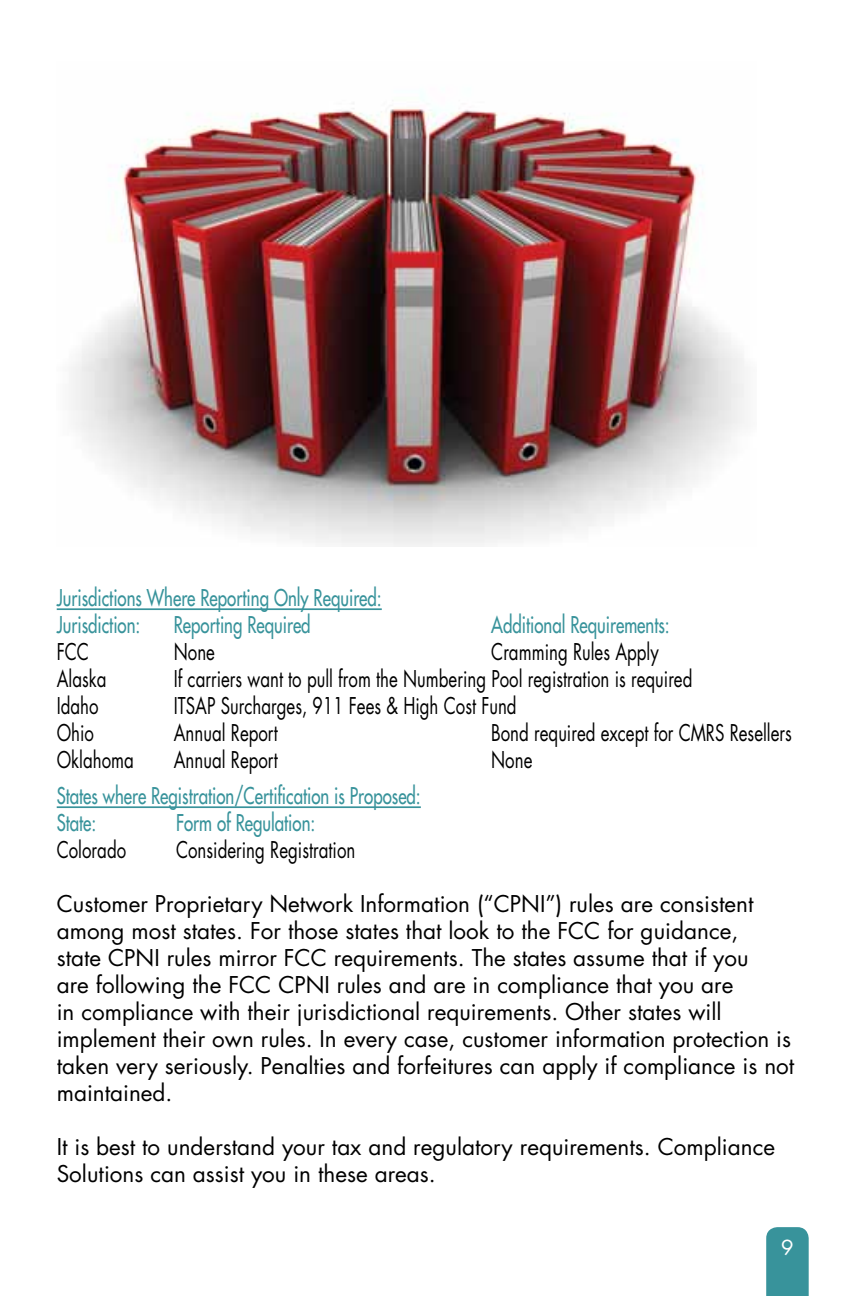
<style>
.page{position:relative;width:851px;height:1296px;background:#fff}
.page>*{position:absolute;margin:0;border:0;box-sizing:border-box;transform-origin:0 0}
.t1{font:22.5px/27px "Futura";color:#000}
.t2{font:22.5px "Futura";color:#000;scale:.75 1}
.t3{font:22.5px/27px "Futura";color:#38939b;scale:.75 1}
.t4{font:20.25px "Futura";color:#fff}
</style>
<div class="page">
<div style="left:766px;top:1227px;width:42px;height:69px;background:#38939b"></div>
<hr style="left:57px;top:608px;width:325px;height:2px;background:#38939b">
<hr style="left:57px;top:806px;width:364px;height:2px;background:#38939b">
<img style="left:71px;top:95px;width:674px;height:452px">
<p class="t3" style="left:57px;top:584px;width:435px">Jurisdictions Where Reporting Only Required:<br>Jurisdiction:</p>
<p class="t3" style="left:174px;top:611px;width:184px">Reporting Required</p>
<p class="t3" style="left:491px;top:611px;width:239px">Additional Requirements:</p>
<p class="t2" style="left:57px;top:636px;width:45px">FCC</p>
<p class="t2" style="left:174px;top:636px;width:56px">None</p>
<p class="t2" style="left:491px;top:636px;width:225px">Cramming Rules Apply</p>
<p class="t2" style="left:57px;top:663px;width:68px">Alaska</p>
<p class="t2" style="left:174px;top:663px;width:693px">If carriers want to pull from the Numbering Pool registration is required</p>
<p class="t2" style="left:57px;top:690px;width:57px">Idaho</p>
<p class="t2" style="left:174px;top:690px;width:458px">ITSAP Surcharges, 911 Fees &amp; High Cost Fund</p>
<p class="t2" style="left:57px;top:717px;width:51px">Ohio</p>
<p class="t2" style="left:174px;top:717px;width:140px">Annual Report</p>
<p class="t2" style="left:491px;top:717px;width:402px">Bond required except for CMRS Resellers</p>
<p class="t2" style="left:57px;top:744px;width:104px">Oklahoma</p>
<p class="t2" style="left:174px;top:744px;width:140px">Annual Report</p>
<p class="t2" style="left:491px;top:744px;width:56px">None</p>
<p class="t3" style="left:57px;top:782px;width:487px">States where Registration/Certification is Proposed:<br>State:</p>
<p class="t3" style="left:176px;top:809px;width:187px">Form of Regulation:</p>
<p class="t2" style="left:57px;top:834px;width:94px">Colorado</p>
<p class="t2" style="left:176px;top:834px;width:241px">Considering Registration</p>
<p class="t1" style="left:57px;top:890px;width:739px">Customer Proprietary Network Information (“CPNI”) rules are consistent among most states. For those states that look to the FCC for guidance,<br>state CPNI rules mirror FCC requirements. The states assume that if you<br>are following the FCC CPNI rules and are in compliance that you are<br>in compliance with their jurisdictional requirements. Other states will implement their own rules. In every case, customer information protection is taken very seriously. Penalties and forfeitures can apply if compliance is not maintained.</p>
<p class="t1" style="left:57px;top:1133px;width:719px">It is best to understand your tax and regulatory requirements. Compliance<br>Solutions can assist you in these areas.</p>
<p class="t4" style="left:781px;top:1234px;width:14px">9</p>
</div>
